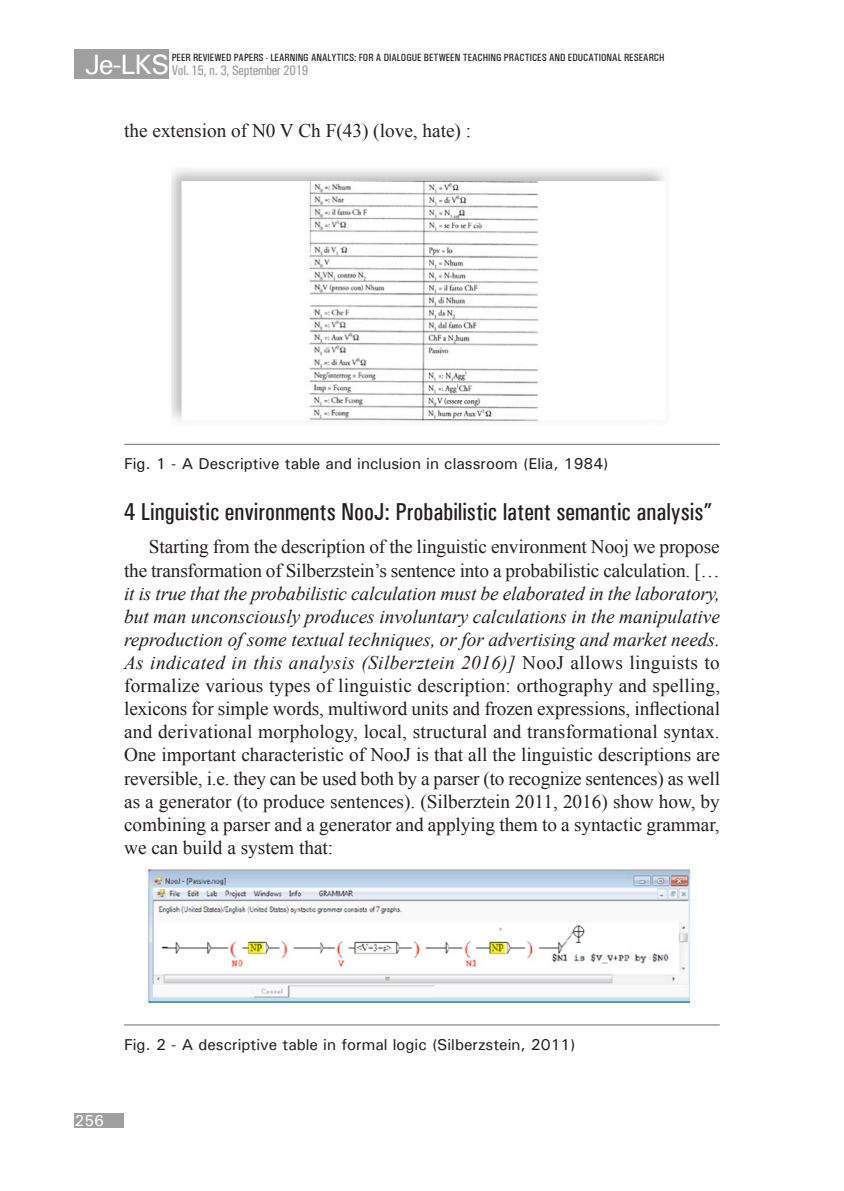
<style>
.page{position:relative;width:844px;height:1191px;background:#fff}
.page>*{position:absolute;margin:0;border:0;box-sizing:border-box;transform-origin:0 0}
.TITOLO_1{font:500 condensed 24.5px "Univers";color:#231f20}
.TESTO{font:19.25px/23.1px "Times New Roman";color:#231f20;text-align:justify}
.Fig{font:500 15.75px "Univers";color:#231f20}
.t1{font:500 15.75px "Univers";color:#fff}
.t2{font:500 condensed 14px "Univers";letter-spacing:-.02em;color:#9f9f9f}
.t3{font:500 condensed 10.5px "Univers";color:#231f20}
.s1{font-stretch:normal;font-size:28px;color:#fff}
.s2{font-style:italic}
</style>
<div class="page">
<div style="left:74px;top:1113px;width:50px;height:15px;background:#9f9f9f"></div>
<div style="left:74px;top:49px;width:95px;height:29px;background:#9f9f9f"></div>
<hr style="left:124px;top:444px;width:595px;height:1px;background:#6c6d70">
<hr style="left:124px;top:1024px;width:595px;height:1px;background:#6c6d70">
<img style="left:171px;top:169px;width:494px;height:252px">
<img style="left:147px;top:869px;width:544px;height:135px">
<p class="t2" style="left:85px;top:62px;width:225px"><span class="s1">Je-LKS</span> Vol. 15, n. 3, September 2019</p>
<p class="t3" style="left:172px;top:51px;width:494px">PEER REVIEWED PAPERS - LEARNING ANALYTICS: FOR A DIALOGUE BETWEEN TEACHING PRACTICES AND EDUCATIONAL RESEARCH</p>
<p class="TESTO" style="left:124px;top:119px;width:348px">the extension of N0 V Ch F(43) (love, hate) :</p>
<p class="Fig" style="left:124px;top:454px;width:486px">Fig. 1 - A Descriptive table and inclusion in classroom (Elia, 1984)</p>
<p class="TITOLO_1" style="left:124px;top:498px;width:589px">4 Linguistic environments NooJ: Probabilistic latent semantic analysis”</p>
<p class="TESTO" style="left:124px;top:535px;width:597px;text-indent:25px">Starting from the description of the linguistic environment Nooj we propose the transformation of Silberzstein’s sentence into a probabilistic calculation. [… <span class="s2">it is true that the probabilistic calculation must be elaborated in the laboratory, but man unconsciously produces involuntary calculations in the manipulative reproduction of some textual techniques, or for advertising and market needs.<br>As indicated in this analysis (Silberztein 2016)]</span> NooJ allows linguists to formalize various types of linguistic description: orthography and spelling, lexicons for simple words, multiword units and frozen expressions, inflectional and derivational morphology, local, structural and transformational syntax.<br>One important characteristic of NooJ is that all the linguistic descriptions are reversible, i.e. they can be used both by a parser (to recognize sentences) as well as a generator (to produce sentences). (Silberztein 2011, 2016) show how, by combining a parser and a generator and applying them to a syntactic grammar, we can build a system that:</p>
<p class="Fig" style="left:124px;top:1034px;width:453px">Fig. 2 - A descriptive table in formal logic (Silberzstein, 2011)</p>
<p class="t1" style="left:74px;top:1110px;width:31px">256</p>
</div>
